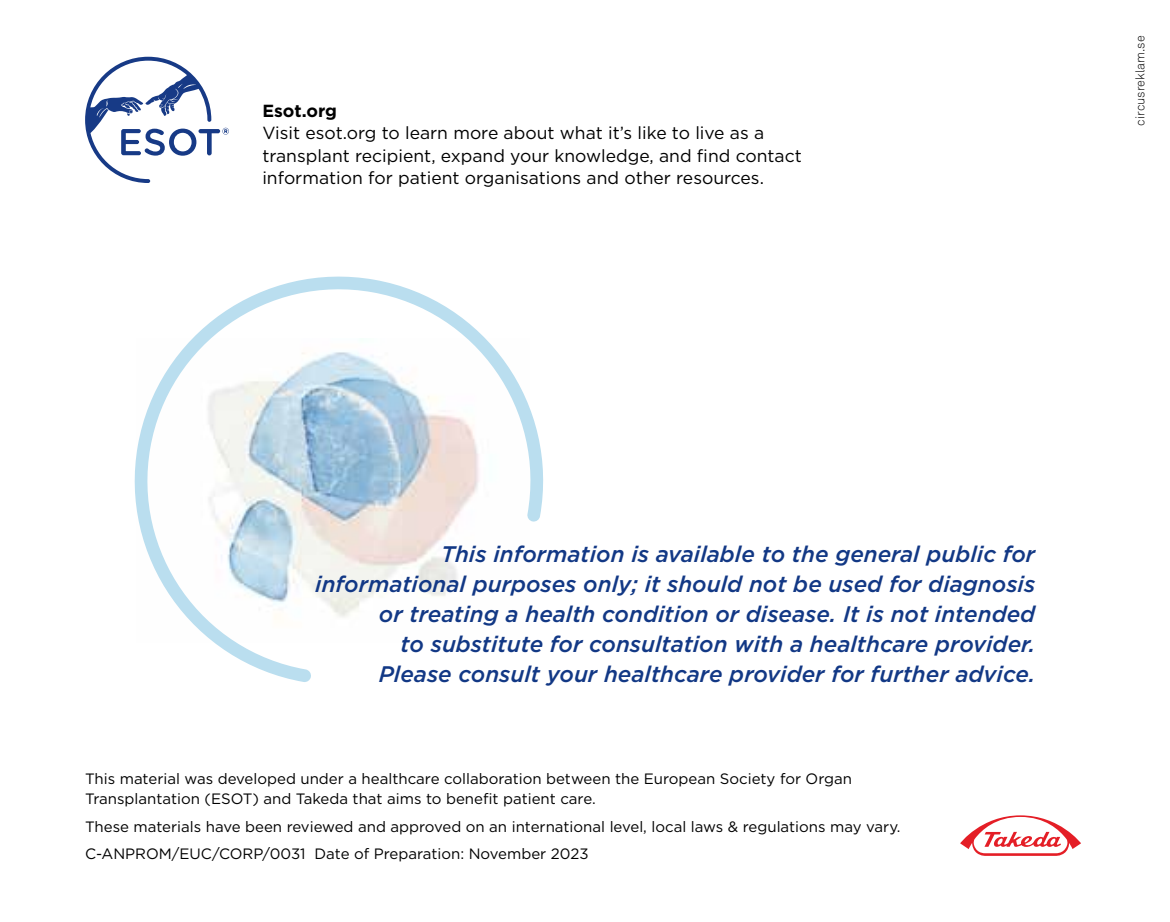
<style>
.page{position:relative;width:1170px;height:922px;background:#fff}
.page>*{position:absolute;margin:0;border:0;box-sizing:border-box;transform-origin:0 0}
.t1{font:italic 500 22.5px/30px "Gotham";color:#123885;text-align:right}
.t2{font:17.5px/22.5px "Gotham";color:#000}
.t3{font:700 17.5px "Gotham";color:#000}
.t4{font:15px/20px "Gotham";color:#000}
.t5{font:300 12.5px "Akkurat Std";color:#000}
</style>
<div class="page">
<svg style="left:960px;top:815px;width:121px;height:41px"></svg>
<svg style="left:85px;top:57px;width:144px;height:126px"></svg>
<svg style="left:134px;top:276px;width:409px;height:406px"></svg>
<p class="t3" style="left:262px;top:99px;width:76px">Esot.org</p>
<p class="t2" style="left:262px;top:121px;width:541px">Visit esot.org to learn more about what it’s like to live as a transplant recipient, expand your knowledge, and find contact information for patient organisations and other resources.</p>
<p class="t5" style="left:1132px;top:126px;width:92px;rotate:-90deg">circusreklam.se</p>
<p class="t1" style="left:315px;top:538px;width:721px">This information is available to the general public for informational purposes only; it should not be used for diagnosis or treating a health condition or disease. It is not intended<br>to substitute for consultation with a healthcare provider.<br>Please consult your healthcare provider for further advice.</p>
<p class="t4" style="left:85px;top:768px;width:768px">This material was developed under a healthcare collaboration between the European Society for Organ<br>Transplantation (ESOT) and Takeda that aims to benefit patient care.</p>
<p class="t4" style="left:85px;top:812px;width:817px;line-height:27px">These materials have been reviewed and approved on an international level, local laws &amp; regulations may vary.<br>C-ANPROM/EUC/CORP/0031 Date of Preparation: November 2023</p>
</div>
